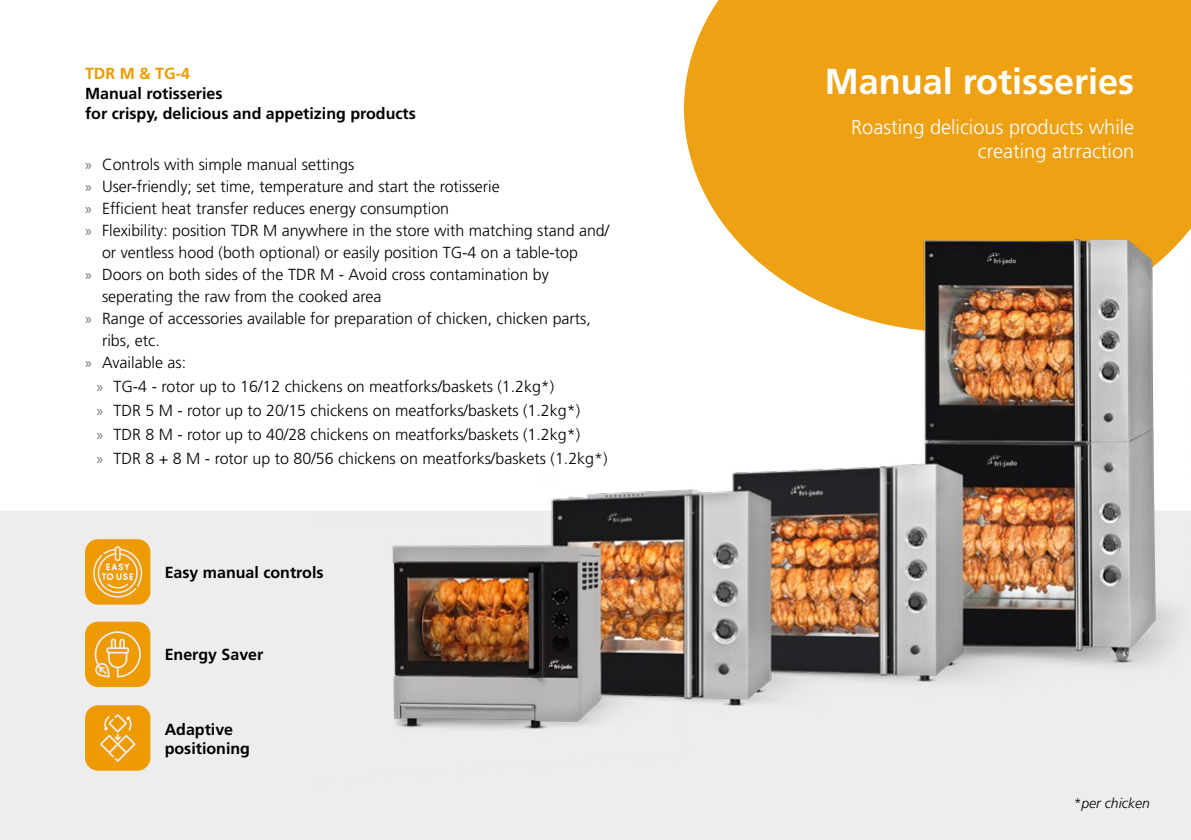
<style>
.page{position:relative;width:1191px;height:840px;background:#fff}
.page>*{position:absolute;margin:0;border:0;box-sizing:border-box;transform-origin:0 0}
.t1{font:700 36px "Frutiger LT Std";color:#fff}
.t2{font:300 20px/24px "Frutiger LT Std";color:#fff;text-align:right}
.t3{font:300 16px/24px "Frutiger LT Std";color:#000}
.t4{font:700 16px/20px "Frutiger LT Std";color:#000}
.t5{font:700 16px "Frutiger LT Std";color:#ed9a00}
.t6{font:italic 300 14px "Frutiger LT Std";color:#000}
.s1{font-family:"Myriad Pro";font-weight:400;color:#6a727a}
</style>
<div class="page">
<div style="left:0;top:511px;width:1191px;height:328px;background:#ededed"></div>
<div style="left:684px;top:0;width:507px;height:218px;background:#eea112"></div>
<img style="left:313px;top:218px;width:878px;height:570px">
<svg style="left:85px;top:621px;width:65px;height:65px;background:#eda827"></svg>
<svg style="left:85px;top:704px;width:65px;height:66px;background:#eda520"></svg>
<svg style="left:85px;top:539px;width:65px;height:65px;background:#edaa2d"></svg>
<p class="t5" style="left:85px;top:64px;width:106px">TDR M &amp; TG-4</p>
<p class="t4" style="left:85px;top:83px;width:332px">Manual rotisseries<br>for crispy, delicious and appetizing products</p>
<p class="t3" style="left:85px;top:152px;width:271px"><span class="s1">»</span> Controls with simple manual settings</p>
<p class="t3" style="left:85px;top:174px;width:416px"><span class="s1">»</span> User-friendly; set time, temperature and start the rotisserie</p>
<p class="t3" style="left:85px;top:196px;width:366px"><span class="s1">»</span> Efficient heat transfer reduces energy consumption</p>
<p class="t3" style="left:85px;top:218px;width:526px"><span class="s1">»</span> Flexibility: position TDR M anywhere in the store with matching stand and/</p>
<p class="t3" style="left:102px;top:240px;width:477px">or ventless hood (both optional) or easily position TG-4 on a table-top</p>
<p class="t3" style="left:85px;top:262px;width:465px"><span class="s1">»</span> Doors on both sides of the TDR M - Avoid cross contamination by</p>
<p class="t3" style="left:102px;top:284px;width:281px">seperating the raw from the cooked area</p>
<p class="t3" style="left:85px;top:306px;width:507px"><span class="s1">»</span> Range of accessories available for preparation of chicken, chicken parts,</p>
<p class="t3" style="left:102px;top:328px;width:59px">ribs, etc.</p>
<p class="t3" style="left:85px;top:350px;width:103px"><span class="s1">»</span> Available as:</p>
<p class="t3" style="left:96px;top:374px;width:512px"><span class="s1">»</span> TG-4 - rotor up to 16/12 chickens on meatforks/baskets (1.2kg*)<br><span class="s1">»</span> TDR 5 M - rotor up to 20/15 chickens on meatforks/baskets (1.2kg*)<br><span class="s1">»</span> TDR 8 M - rotor up to 40/28 chickens on meatforks/baskets (1.2kg*)<br><span class="s1">»</span> TDR 8 + 8 M - rotor up to 80/56 chickens on meatforks/baskets (1.2kg*)</p>
<p class="t4" style="left:165px;top:562px;width:160px">Easy manual controls</p>
<p class="t4" style="left:165px;top:644px;width:100px">Energy Saver</p>
<p class="t4" style="left:165px;top:719px;width:87px;line-height:19.2px">Adaptive positioning</p>
<h1 class="t1" style="left:824px;top:60px;width:311px">Manual rotisseries</h1>
<p class="t2" style="left:851px;top:115px;width:285px">Roasting delicious products while creating atrraction</p>
<p class="t6" style="left:1073px;top:795px;width:78px">*per chicken</p>
</div>
